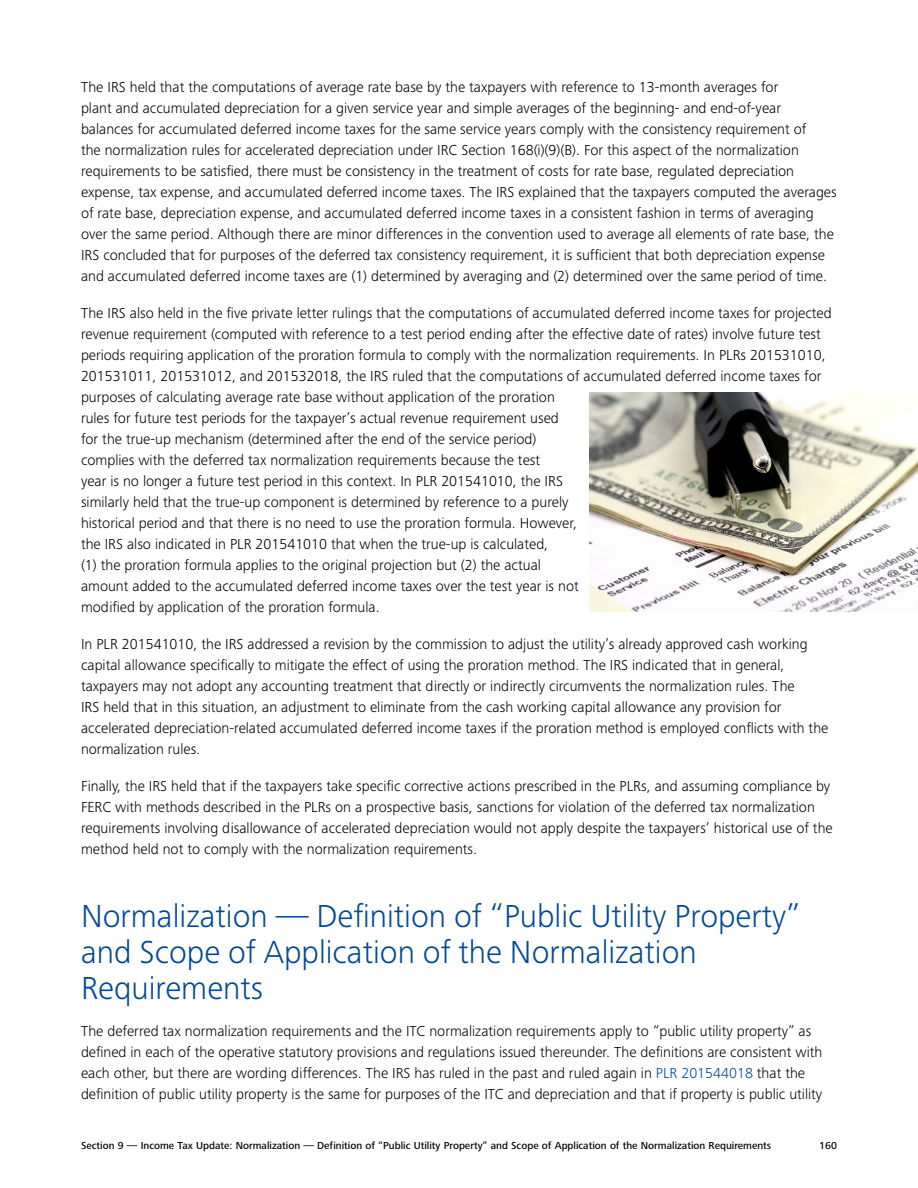
<style>
.page{position:relative;width:918px;height:1188px;background:#fff}
.page>*{position:absolute;margin:0;border:0;box-sizing:border-box;transform-origin:0 0}
.t1{font:300 33px/36px "Frutiger Next Pro";color:#004a94}
.t2{font:300 15px/21px "Frutiger Next Pro";color:#000}
.t3{font:500 10.5px "Frutiger Next Pro";color:#000}
.s1{color:#004a94}
</style>
<div class="page">
<img style="left:590px;top:392px;width:328px;height:219px">
<p class="t2" style="left:81px;top:76px;width:757px">The IRS held that the computations of average rate base by the taxpayers with reference to 13-month averages for<br>plant and accumulated depreciation for a given service year and simple averages of the beginning- and end-of-year balances for accumulated deferred income taxes for the same service years comply with the consistency requirement of<br>the normalization rules for accelerated depreciation under IRC Section 168(i)(9)(B). For this aspect of the normalization requirements to be satisfied, there must be consistency in the treatment of costs for rate base, regulated depreciation expense, tax expense, and accumulated deferred income taxes. The IRS explained that the taxpayers computed the averages of rate base, depreciation expense, and accumulated deferred income taxes in a consistent fashion in terms of averaging over the same period. Although there are minor differences in the convention used to average all elements of rate base, the IRS concluded that for purposes of the deferred tax consistency requirement, it is sufficient that both depreciation expense and accumulated deferred income taxes are (1) determined by averaging and (2) determined over the same period of time.</p>
<p class="t2" style="left:81px;top:303px;width:752px">The IRS also held in the five private letter rulings that the computations of accumulated deferred income taxes for projected revenue requirement (computed with reference to a test period ending after the effective date of rates) involve future test periods requiring application of the proration formula to comply with the normalization requirements. In PLRs 201531010, 201531011, 201531012, and 201532018, the IRS ruled that the computations of accumulated deferred income taxes for purposes of calculating average rate base without application of the proration<br>rules for future test periods for the taxpayer’s actual revenue requirement used<br>for the true-up mechanism (determined after the end of the service period)<br>complies with the deferred tax normalization requirements because the test<br>year is no longer a future test period in this context. In PLR 201541010, the IRS<br>similarly held that the true-up component is determined by reference to a purely<br>historical period and that there is no need to use the proration formula. However,<br>the IRS also indicated in PLR 201541010 that when the true-up is calculated,<br>(1) the proration formula applies to the original projection but (2) the actual<br>amount added to the accumulated deferred income taxes over the test year is not<br>modified by application of the proration formula.</p>
<p class="t2" style="left:81px;top:634px;width:749px">In PLR 201541010, the IRS addressed a revision by the commission to adjust the utility’s already approved cash working capital allowance specifically to mitigate the effect of using the proration method. The IRS indicated that in general, taxpayers may not adopt any accounting treatment that directly or indirectly circumvents the normalization rules. The<br>IRS held that in this situation, an adjustment to eliminate from the cash working capital allowance any provision for accelerated depreciation-related accumulated deferred income taxes if the proration method is employed conflicts with the normalization rules.</p>
<p class="t2" style="left:81px;top:776px;width:753px">Finally, the IRS held that if the taxpayers take specific corrective actions prescribed in the PLRs, and assuming compliance by FERC with methods described in the PLRs on a prospective basis, sanctions for violation of the deferred tax normalization requirements involving disallowance of accelerated depreciation would not apply despite the taxpayers’ historical use of the method held not to comply with the normalization requirements.</p>
<h1 class="t1" style="left:81px;top:898px;width:721px">Normalization — Definition of “Public Utility Property” and Scope of Application of the Normalization<br>Requirements</h1>
<p class="t2" style="left:81px;top:1021px;width:743px">The deferred tax normalization requirements and the ITC normalization requirements apply to “public utility property” as defined in each of the operative statutory provisions and regulations issued thereunder. The definitions are consistent with each other, but there are wording differences. The IRS has ruled in the past and ruled again in <span class="s1">PLR 201544018</span> that the definition of public utility property is the same for purposes of the ITC and depreciation and that if property is public utility</p>
<p class="t3" style="left:81px;top:1139px;width:692px">Section 9 — Income Tax Update: Normalization — Definition of “Public Utility Property” and Scope of Application of the Normalization Requirements</p>
<p class="t3" style="left:819px;top:1139px;width:19px">160</p>
</div>
